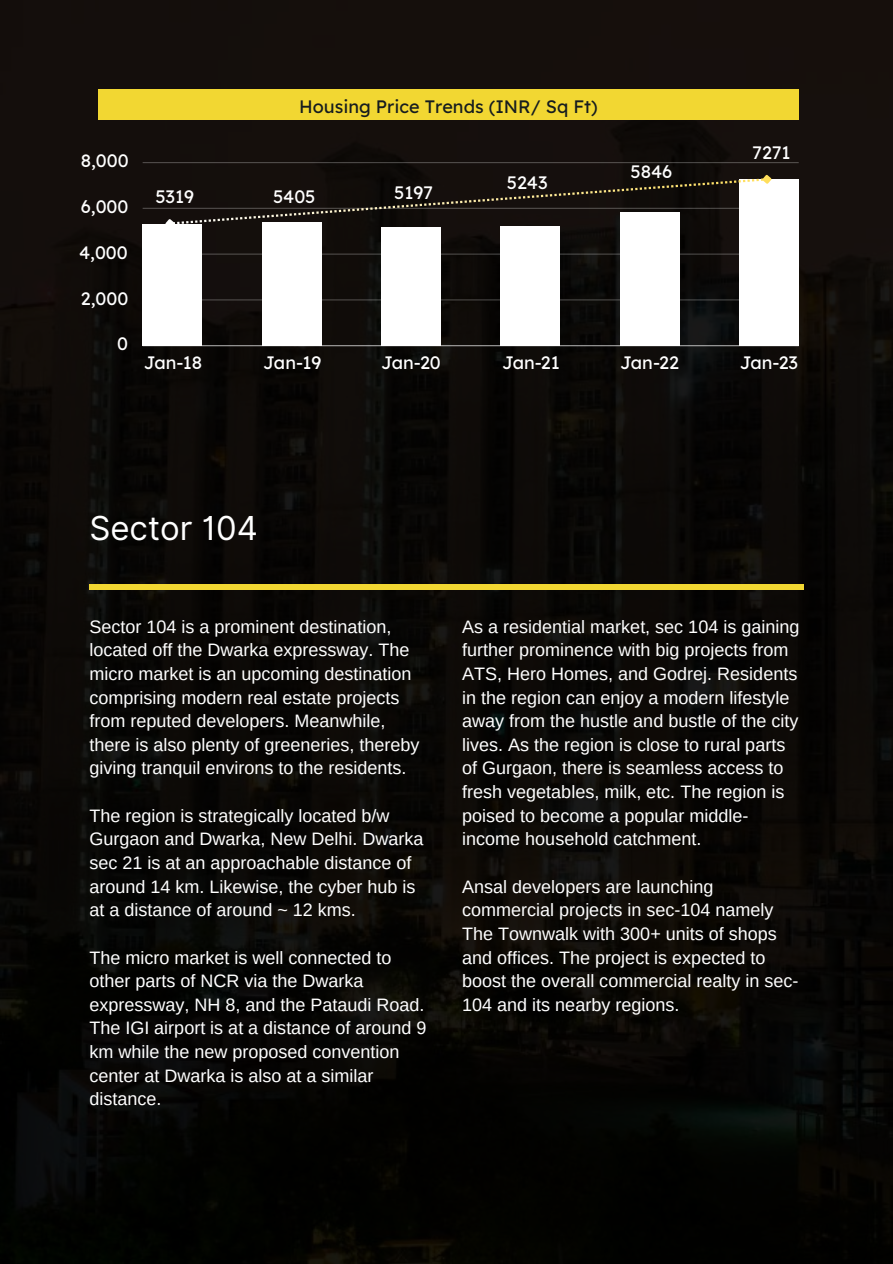
<style>
.page{position:relative;width:893px;height:1264px;background:#fff}
.page>*{position:absolute;margin:0;border:0;box-sizing:border-box;transform-origin:0 0}
.t1{font:33px "Inter";color:#fff}
.t2{font:18px/23.7px "Arimo";color:#fff}
.t3{font:18px "Lexend Deca";color:#fff}
.t4{font:18px "Lexend Deca";color:#151c1f}
</style>
<div class="page">
<img style="left:0;top:0;width:892px;height:1263px">
<div style="left:98px;top:89px;width:700px;height:31px;background:#f2d732"></div>
<hr style="left:143px;top:299px;width:655px;height:1px;background:#fff">
<hr style="left:143px;top:253px;width:655px;height:2px;background:#fff">
<hr style="left:143px;top:208px;width:655px;height:1px;background:#fff">
<hr style="left:143px;top:162px;width:655px;height:1px;background:#fff">
<hr style="left:143px;top:345px;width:655px;height:1px;background:#fff">
<div style="left:143px;top:224px;width:59px;height:122px;background:#fff"></div>
<div style="left:262px;top:222px;width:59px;height:124px;background:#fff"></div>
<div style="left:381px;top:227px;width:60px;height:119px;background:#fff"></div>
<div style="left:500px;top:226px;width:60px;height:120px;background:#fff"></div>
<div style="left:619px;top:212px;width:60px;height:134px;background:#fff"></div>
<div style="left:739px;top:179px;width:59px;height:167px;background:#fff"></div>
<svg style="left:163px;top:172px;width:611px;height:58px;background:#322e2a"></svg>
<div style="left:89px;top:584px;width:715px;height:6px;background:#f2d732"></div>
<p class="t3" style="left:81px;top:149px;width:49px">8,000</p>
<p class="t3" style="left:81px;top:195px;width:49px">6,000</p>
<p class="t3" style="left:79px;top:241px;width:50px">4,000</p>
<p class="t3" style="left:81px;top:287px;width:49px">2,000</p>
<p class="t3" style="left:117px;top:332px;width:12px">0</p>
<p class="t4" style="left:299px;top:94px;width:300px">Housing Price Trends (INR/ Sq Ft)</p>
<p class="t3" style="left:155px;top:184px;width:40px">5319</p>
<p class="t3" style="left:273px;top:184px;width:44px">5405</p>
<p class="t3" style="left:394px;top:181px;width:40px">5197</p>
<p class="t3" style="left:507px;top:171px;width:42px">5243</p>
<p class="t3" style="left:630px;top:160px;width:43px">5846</p>
<p class="t3" style="left:752px;top:141px;width:40px">7271</p>
<p class="t3" style="left:144px;top:351px;width:60px">Jan-18</p>
<p class="t3" style="left:263px;top:351px;width:59px">Jan-19</p>
<p class="t3" style="left:381px;top:351px;width:61px">Jan-20</p>
<p class="t3" style="left:502px;top:351px;width:59px">Jan-21</p>
<p class="t3" style="left:620px;top:351px;width:60px">Jan-22</p>
<p class="t3" style="left:739px;top:351px;width:60px">Jan-23</p>
<h1 class="t1" style="left:89px;top:508px;width:170px">Sector 104</h1>
<p class="t2" style="left:89px;top:614px;width:331px">Sector 104 is a prominent destination, located off the Dwarka expressway. The micro market is an upcoming destination comprising modern real estate projects from reputed developers. Meanwhile, there is also plenty of greeneries, thereby giving tranquil environs to the residents.</p>
<p class="t2" style="left:89px;top:803px;width:335px">The region is strategically located b/w Gurgaon and Dwarka, New Delhi. Dwarka sec 21 is at an approachable distance of around 14 km. Likewise, the cyber hub is at a distance of around ~ 12 kms.</p>
<p class="t2" style="left:89px;top:945px;width:338px">The micro market is well connected to other parts of NCR via the Dwarka expressway, NH 8, and the Pataudi Road.<br>The IGI airport is at a distance of around 9 km while the new proposed convention center at Dwarka is also at a similar distance.</p>
<p class="t2" style="left:462px;top:614px;width:338px">As a residential market, sec 104 is gaining further prominence with big projects from ATS, Hero Homes, and Godrej. Residents in the region can enjoy a modern lifestyle away from the hustle and bustle of the city lives. As the region is close to rural parts of Gurgaon, there is seamless access to fresh vegetables, milk, etc. The region is poised to become a popular middle&shy;income household catchment.</p>
<p class="t2" style="left:462px;top:874px;width:337px">Ansal developers are launching commercial projects in sec-104 namely The Townwalk with 300+ units of shops and offices. The project is expected to boost the overall commercial realty in sec-104 and its nearby regions.</p>
</div>
